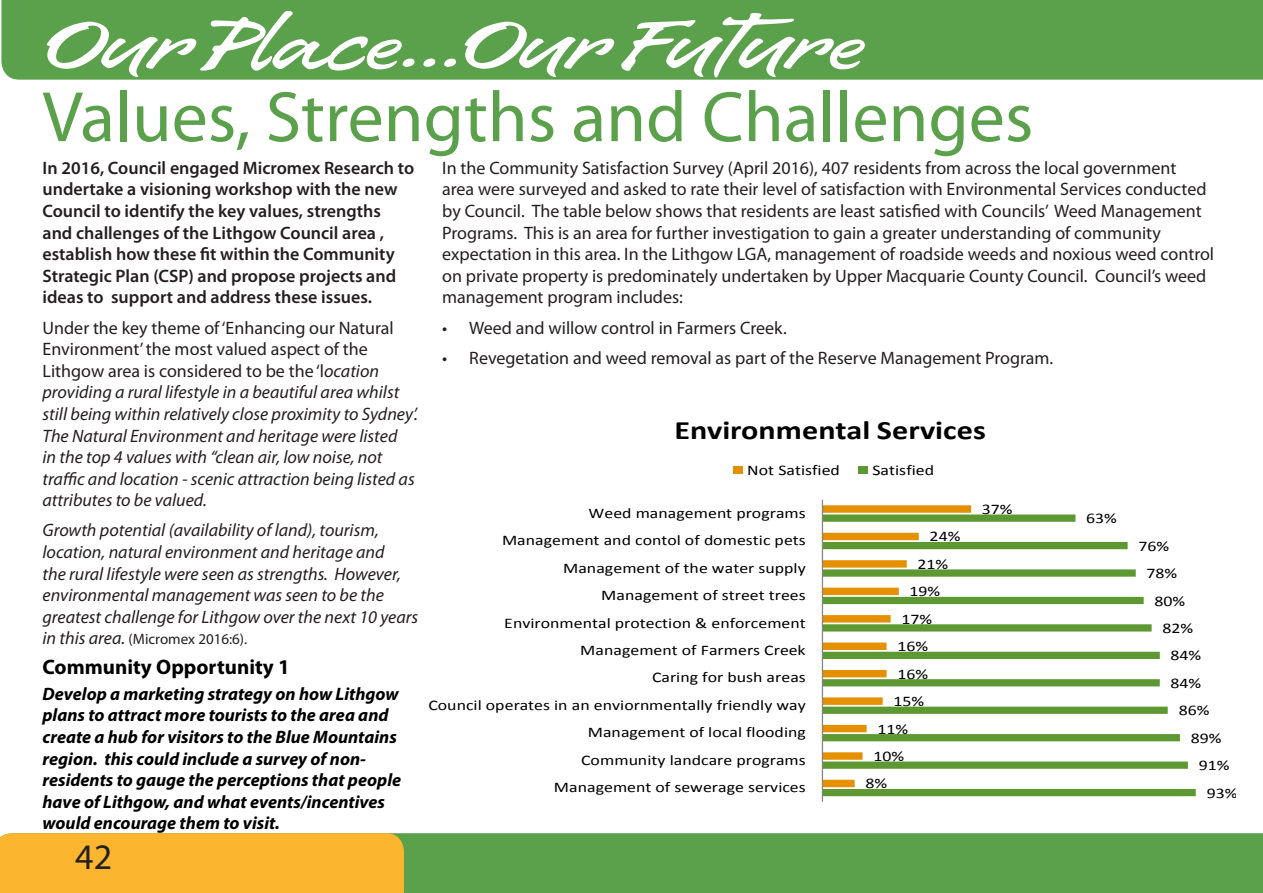
<style>
.page{position:relative;width:1263px;height:893px;background:#fff}
.page>*{position:absolute;margin:0;border:0;box-sizing:border-box;transform-origin:0 0}
.General_heading{font:72px "Myriad Pro";color:#5ba04b}
.Pronto_lt_blue{font:72px "Pronto";color:#fff}
.t1{font:36px "Myriad Pro";color:#231f20}
.t2{font:700 26.55px "Calibri";color:#000;scale:1.21 1}
.t3{font:700 21px "Myriad Pro";color:#000}
.t4{font:18px/21.6px "Myriad Pro";color:#231f20}
.t5{font:italic 18px/21.6px "Myriad Pro";color:#231f20}
.t6{font:600 18px/21.6px "Myriad Pro";color:#231f20}
.t7{font:italic 700 18px/21.6px "Myriad Pro";color:#000}
.t8{font:15px "Myriad Pro";color:#231f20}
.t9{font:14.7px "Calibri";color:#000;scale:1.21 1}
.s1{font-style:normal}
.s2{font-style:italic;font-size:18px}
</style>
<div class="page">
<div style="left:1px;top:0;width:1262px;height:80px;background:#5ba04b"></div>
<div style="left:404px;top:833px;width:859px;height:60px;background:#5ba04b"></div>
<div style="left:0;top:833px;width:404px;height:60px;background:#fcb52e"></div>
<svg style="left:733px;top:466px;width:463px;height:336px"></svg>
<p class="Pronto_lt_blue" style="left:44px;top:0;width:820px">Our Place...Our Future</p>
<p class="General_heading" style="left:43px;top:73px;width:992px">Values, Strengths and Challenges</p>
<p class="t6" style="left:43px;top:157px;width:373px">In 2016, Council engaged Micromex Research to undertake a visioning workshop with the new Council to identify the key values, strengths and challenges of the Lithgow Council area , establish how these fit within the Community Strategic Plan (CSP) and propose projects and ideas to support and address these issues.</p>
<p class="t5" style="left:43px;top:316px;width:377px"><span class="s1">Under the key theme of ‘Enhancing our Natural Environment’ the most valued aspect of the Lithgow area is considered to be the ‘l</span>ocation providing a rural lifestyle in a beautiful area whilst still being within relatively close proximity to Sydney’.<br>The Natural Environment and heritage were listed<br>in the top 4 values with “clean air, low noise, not traffic and location - scenic attraction being listed as attributes to be valued.</p>
<p class="t5" style="left:43px;top:519px;width:377px">Growth potential (availability of land), tourism, location, natural environment and heritage and<br>the rural lifestyle were seen as strengths. However, environmental management was seen to be the greatest challenge for Lithgow over the next 10 years</p>
<p class="t8" style="left:43px;top:630px;width:206px"><span class="s2">in this area.</span> (Micromex 2016:6).</p>
<p class="t3" style="left:43px;top:653px;width:249px">Community Opportunity 1</p>
<p class="t7" style="left:43px;top:682px;width:360px">Develop a marketing strategy on how Lithgow plans to attract more tourists to the area and create a hub for visitors to the Blue Mountains region. this could include a survey of non&shy;residents to gauge the perceptions that people have of Lithgow, and what events/incentives would encourage them to visit.</p>
<p class="t4" style="left:442px;top:157px;width:773px">In the Community Satisfaction Survey (April 2016), 407 residents from across the local government<br>area were surveyed and asked to rate their level of satisfaction with Environmental Services conducted by Council. The table below shows that residents are least satisfied with Councils’ Weed Management Programs. This is an area for further investigation to gain a greater understanding of community expectation in this area. In the Lithgow LGA, management of roadside weeds and noxious weed control on private property is predominately undertaken by Upper Macquarie County Council. Council’s weed management program includes:</p>
<p class="t4" style="left:442px;top:316px;width:346px">• Weed and willow control in Farmers Creek.</p>
<p class="t4" style="left:442px;top:347px;width:612px">• Revegetation and weed removal as part of the Reserve Management Program.</p>
<p class="t2" style="left:674px;top:413px;width:259px">Environmental Services</p>
<p class="t9" style="left:747px;top:460px;width:78px">Not Satisfied</p>
<p class="t9" style="left:872px;top:460px;width:52px">Satisfied</p>
<p class="t9" style="left:982px;top:500px;width:27px">37%</p>
<p class="t9" style="left:589px;top:504px;width:181px">Weed management programs</p>
<p class="t9" style="left:1086px;top:509px;width:27px">63%</p>
<p class="t9" style="left:930px;top:527px;width:27px">24%</p>
<p class="t9" style="left:502px;top:531px;width:252px">Management and contol of domestic pets</p>
<p class="t9" style="left:1138px;top:536px;width:27px">76%</p>
<p class="t9" style="left:917px;top:555px;width:27px">21%</p>
<p class="t9" style="left:563px;top:558px;width:202px">Management of the water supply</p>
<p class="t9" style="left:1146px;top:564px;width:27px">78%</p>
<p class="t9" style="left:909px;top:582px;width:27px">19%</p>
<p class="t9" style="left:601px;top:586px;width:170px">Management of street trees</p>
<p class="t9" style="left:1154px;top:591px;width:27px">80%</p>
<p class="t9" style="left:901px;top:610px;width:27px">17%</p>
<p class="t9" style="left:504px;top:613px;width:251px">Environmental protection &amp; enforcement</p>
<p class="t9" style="left:1162px;top:619px;width:27px">82%</p>
<p class="t9" style="left:897px;top:637px;width:27px">16%</p>
<p class="t9" style="left:580px;top:641px;width:188px">Management of Farmers Creek</p>
<p class="t9" style="left:1170px;top:646px;width:27px">84%</p>
<p class="t9" style="left:897px;top:664px;width:27px">16%</p>
<p class="t9" style="left:652px;top:668px;width:129px">Caring for bush areas</p>
<p class="t9" style="left:1170px;top:674px;width:27px">84%</p>
<p class="t9" style="left:893px;top:692px;width:27px">15%</p>
<p class="t9" style="left:428px;top:696px;width:313px">Council operates in an enviornmentally friendly way</p>
<p class="t9" style="left:1179px;top:701px;width:27px">86%</p>
<p class="t9" style="left:877px;top:719px;width:27px">11%</p>
<p class="t9" style="left:588px;top:723px;width:182px">Management of local flooding</p>
<p class="t9" style="left:1191px;top:728px;width:27px">89%</p>
<p class="t9" style="left:873px;top:747px;width:27px">10%</p>
<p class="t9" style="left:581px;top:751px;width:187px">Community landcare programs</p>
<p class="t9" style="left:1199px;top:756px;width:27px">91%</p>
<p class="t9" style="left:865px;top:774px;width:19px">8%</p>
<p class="t9" style="left:554px;top:778px;width:210px">Management of sewerage services</p>
<p class="t9" style="left:1207px;top:783px;width:27px">93%</p>
<p class="t1" style="left:75px;top:834px;width:38px">42</p>
</div>
